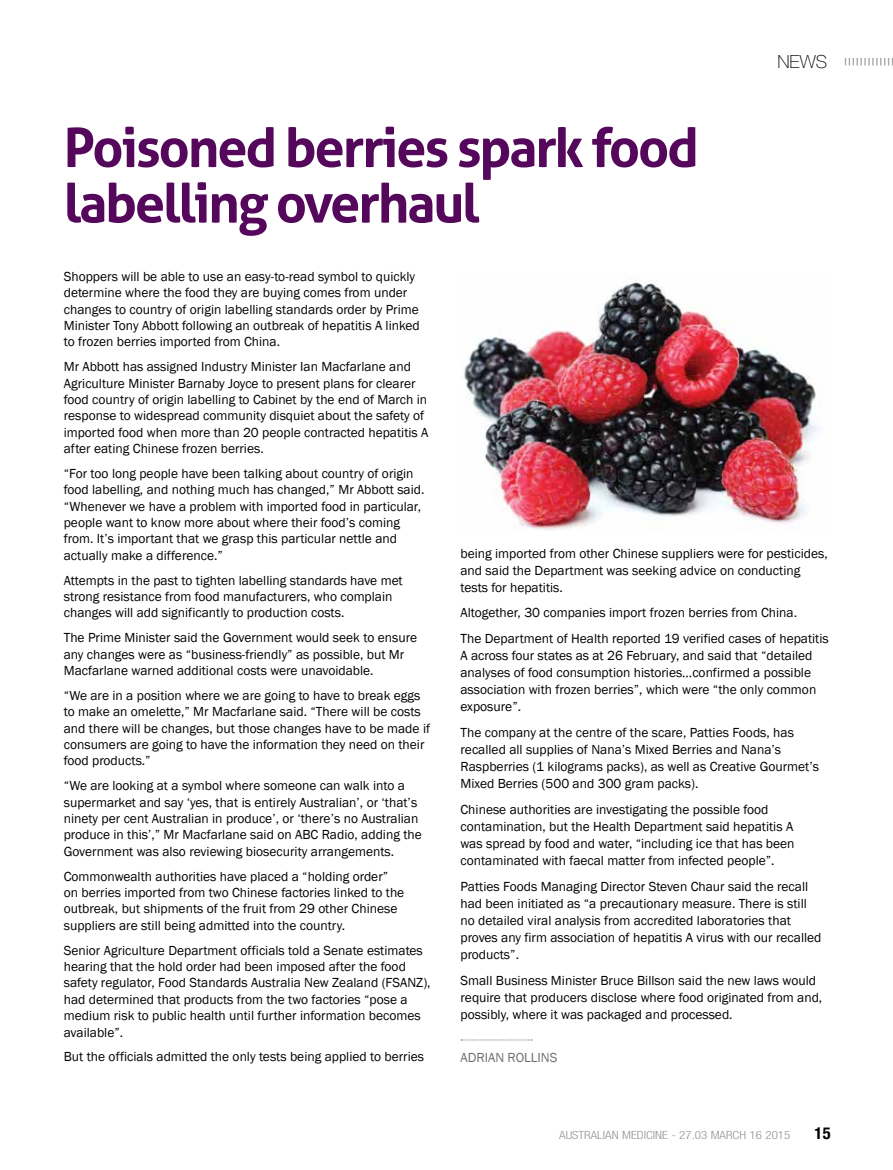
<style>
.page{position:relative;width:893px;height:1170px;background:#fff}
.page>*{position:absolute;margin:0;border:0;box-sizing:border-box;transform-origin:0 0}
.t1{font:700 54px/55.5px "Aller";letter-spacing:-.04em;color:#54075b}
.t2{font:100 18px "Helvetica Neue";color:#000}
.t3{font:700 condensed 16.5px "Helvetica Neue";color:#000}
.t4{font:13.5px/16.4px "Franklin Gothic";color:#000}
.t5{font:13.5px "Franklin Gothic";color:#6d6e71}
.t6{font:300 condensed 11.25px "Helvetica Neue";color:#939598;scale:1.15 1}
</style>
<div class="page">
<svg style="left:845px;top:58px;width:48px;height:7px"></svg>
<svg style="left:461px;top:1039px;width:71px;height:1px"></svg>
<img style="left:463px;top:280px;width:357px;height:250px">
<h1 class="t1" style="left:64px;top:119px;width:637px">Poisoned berries spark food labelling overhaul</h1>
<h2 class="t2" style="left:777px;top:52px;width:51px">NEWS</h2>
<p class="t4" style="left:64px;top:268px;width:358px">Shoppers will be able to use an easy-to-read symbol to quickly determine where the food they are buying comes from under changes to country of origin labelling standards order by Prime Minister Tony Abbott following an outbreak of hepatitis A linked to frozen berries imported from China.</p>
<p class="t4" style="left:64px;top:359px;width:366px">Mr Abbott has assigned Industry Minister Ian Macfarlane and Agriculture Minister Barnaby Joyce to present plans for clearer food country of origin labelling to Cabinet by the end of March in response to widespread community disquiet about the safety of imported food when more than 20 people contracted hepatitis A after eating Chinese frozen berries.</p>
<p class="t4" style="left:64px;top:465px;width:362px">“For too long people have been talking about country of origin food labelling, and nothing much has changed,” Mr Abbott said. “Whenever we have a problem with imported food in particular, people want to know more about where their food’s coming from. It’s important that we grasp this particular nettle and actually make a difference.”</p>
<p class="t4" style="left:64px;top:572px;width:341px">Attempts in the past to tighten labelling standards have met strong resistance from food manufacturers, who complain changes will add significantly to production costs.</p>
<p class="t4" style="left:64px;top:630px;width:355px">The Prime Minister said the Government would seek to ensure any changes were as “business-friendly” as possible, but Mr<br>Macfarlane warned additional costs were unavoidable.</p>
<p class="t4" style="left:64px;top:687px;width:368px">“We are in a position where we are going to have to break eggs to make an omelette,” Mr Macfarlane said. “There will be costs and there will be changes, but those changes have to be made if consumers are going to have the information they need on their food products.”</p>
<p class="t4" style="left:64px;top:778px;width:360px">“We are looking at a symbol where someone can walk into a supermarket and say ‘yes, that is entirely Australian’, or ‘that’s ninety per cent Australian in produce’, or ‘there’s no Australian produce in this’,” Mr Macfarlane said on ABC Radio, adding the Government was also reviewing biosecurity arrangements.</p>
<p class="t4" style="left:64px;top:868px;width:342px">Commonwealth authorities have placed a “holding order” on berries imported from two Chinese factories linked to the outbreak, but shipments of the fruit from 29 other Chinese suppliers are still being admitted into the country.</p>
<p class="t4" style="left:64px;top:942px;width:368px">Senior Agriculture Department officials told a Senate estimates hearing that the hold order had been imposed after the food safety regulator, Food Standards Australia New Zealand (FSANZ), had determined that products from the two factories “pose a medium risk to public health until further information becomes available”.</p>
<p class="t4" style="left:64px;top:1048px;width:362px">But the officials admitted the only tests being applied to berries</p>
<p class="t4" style="left:460px;top:545px;width:369px;line-height:17.1px">being imported from other Chinese suppliers were for pesticides, and said the Department was seeking advice on conducting tests for hepatitis.</p>
<p class="t4" style="left:460px;top:600px;width:370px;line-height:25.7px">Altogether, 30 companies import frozen berries from China.<br>The Department of Health reported 19 verified cases of hepatitis</p>
<p class="t4" style="left:460px;top:647px;width:357px;line-height:17.1px">A across four states as at 26 February, and said that “detailed analyses of food consumption histories…confirmed a possible association with frozen berries”, which were “the only common exposure”.</p>
<p class="t4" style="left:460px;top:724px;width:360px;line-height:17.1px">The company at the centre of the scare, Patties Foods, has recalled all supplies of Nana’s Mixed Berries and Nana’s Raspberries (1 kilograms packs), as well as Creative Gourmet’s Mixed Berries (500 and 300 gram packs).</p>
<p class="t4" style="left:460px;top:801px;width:336px;line-height:17.1px">Chinese authorities are investigating the possible food contamination, but the Health Department said hepatitis A was spread by food and water, “including ice that has been contaminated with faecal matter from infected people”.</p>
<p class="t4" style="left:460px;top:877px;width:363px;line-height:17.1px">Patties Foods Managing Director Steven Chaur said the recall had been initiated as “a precautionary measure. There is still no detailed viral analysis from accredited laboratories that proves any firm association of hepatitis A virus with our recalled products”.</p>
<p class="t4" style="left:460px;top:971px;width:363px;line-height:17.1px">Small Business Minister Bruce Billson said the new laws would require that producers disclose where food originated from and, possibly, where it was packaged and processed.</p>
<p class="t5" style="left:460px;top:1048px;width:98px">ADRIAN ROLLINS</p>
<p class="t6" style="left:559px;top:1128px;width:203px">AUSTRALIAN MEDICINE - 27.03 MARCH 16 2015</p>
<p class="t3" style="left:814px;top:1122px;width:18px">15</p>
</div>
